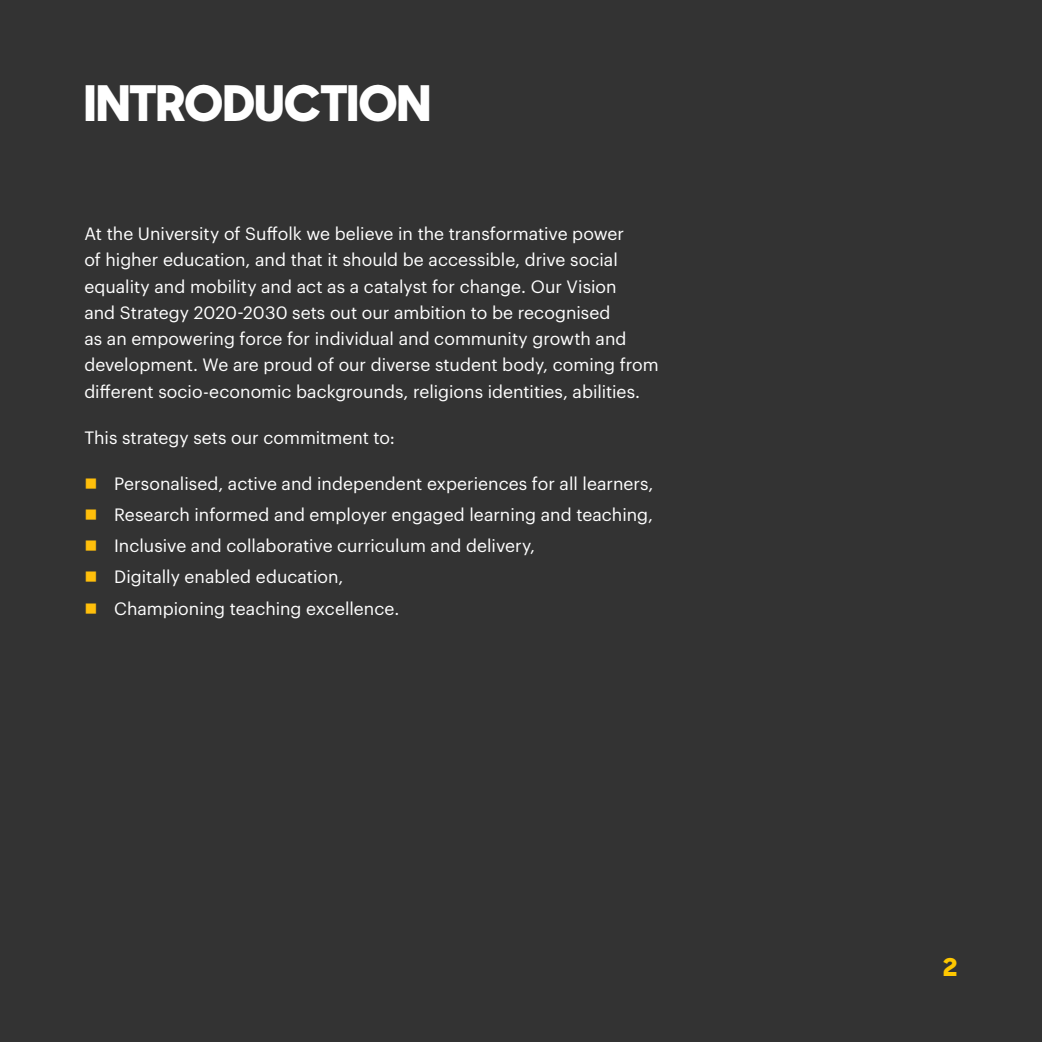
<style>
.page{position:relative;width:1042px;height:1042px;background:#333}
.page>*{position:absolute;margin:0;border:0;box-sizing:border-box;transform-origin:0 0}
.Heading_1{font:800 49px "Sharp Sans No 1";letter-spacing:.005em;color:#fff}
.t1{font:800 24.5px "Sharp Sans No 1";color:#fec700}
.Body_Text{font:17.5px/26.2px "Graphik";color:#fff}
</style>
<div class="page">
<h1 class="Heading_1" style="left:84px;top:67px;width:348px">INTRODUCTION</h1>
<p class="Body_Text" style="left:84px;top:219px;width:576px">At the University of Suffolk we believe in the transformative power<br>of higher education, and that it should be accessible, drive social equality and mobility and act as a catalyst for change. Our Vision<br>and Strategy 2020-2030 sets out our ambition to be recognised<br>as an empowering force for individual and community growth and development. We are proud of our diverse student body, coming from different socio-economic backgrounds, religions identities, abilities.</p>
<p class="Body_Text" style="left:84px;top:423px;width:312px">This strategy sets our commitment to:</p>
<p class="Body_Text" style="left:114px;top:469px;width:541px">Personalised, active and independent experiences for all learners,</p>
<p class="Body_Text" style="left:114px;top:500px;width:540px">Research informed and employer engaged learning and teaching,</p>
<p class="Body_Text" style="left:114px;top:531px;width:422px">Inclusive and collaborative curriculum and delivery,</p>
<p class="Body_Text" style="left:114px;top:562px;width:231px">Digitally enabled education,</p>
<p class="Body_Text" style="left:114px;top:594px;width:287px">Championing teaching excellence.</p>
<h2 class="t1" style="left:943px;top:949px;width:16px">2</h2>
</div>
